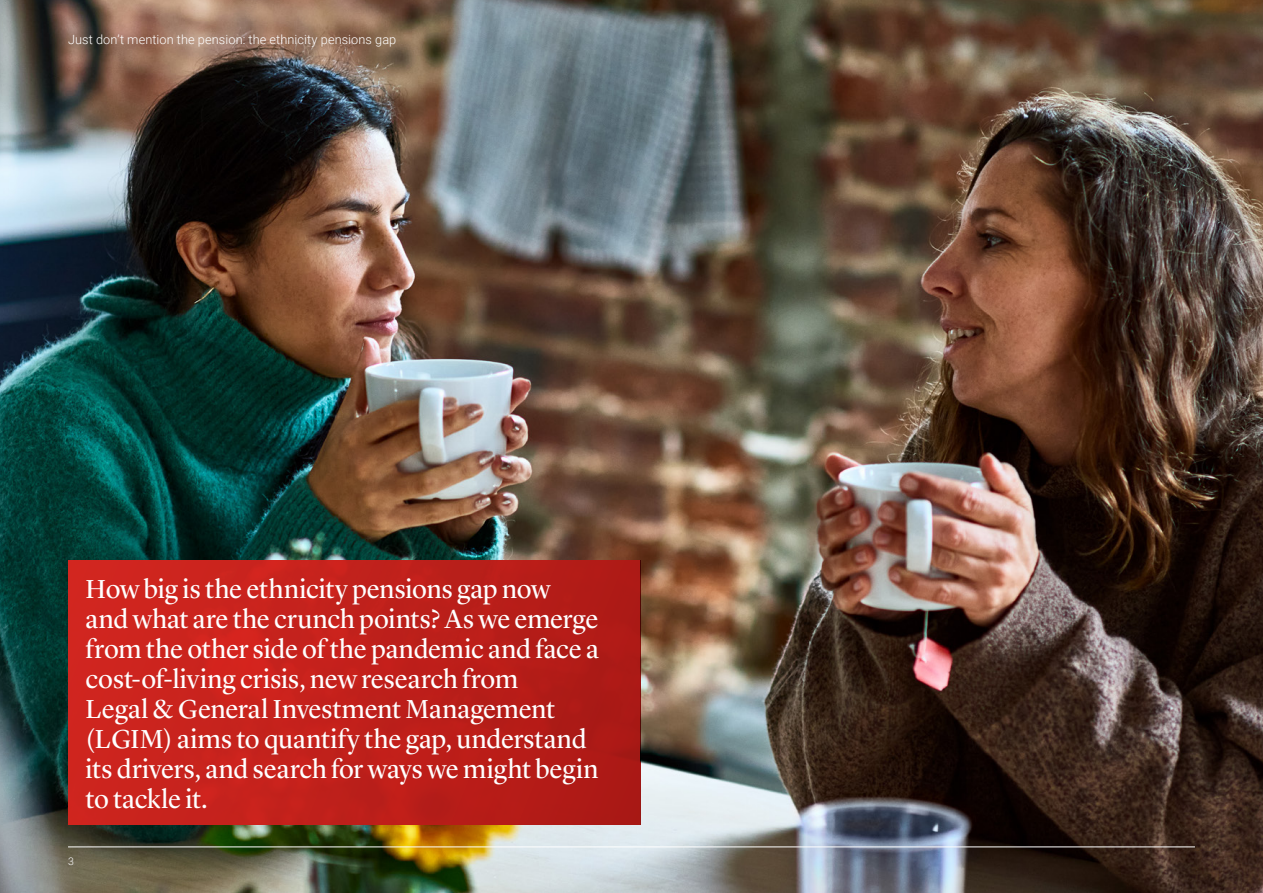
<style>
.page{position:relative;width:1263px;height:893px;background:#fff}
.page>*{position:absolute;margin:0;border:0;box-sizing:border-box;transform-origin:0 0}
.Burst-Quote{font:27px/30px "Lyon Display";letter-spacing:-.005em;color:#fff}
.t1{font:300 12.75px "Roboto";letter-spacing:.01em;color:#fff}
.Source{font:300 10.5px "Roboto";color:#fff}
</style>
<div class="page">
<img style="left:0;top:0;width:1263px;height:893px">
<div style="left:69px;top:560px;width:571px;height:265px;background:linear-gradient(to right,#d32620,#ae1a16)"></div>
<hr style="left:68px;top:846px;width:1127px;height:1px;background:#fff">
<p class="t1" style="left:68px;top:30px;width:330px">Just don’t mention the pension: the ethnicity pensions gap</p>
<p class="Burst-Quote" style="left:86px;top:572px;width:515px">How big is the ethnicity pensions gap now and what are the crunch points? As we emerge from the other side of the pandemic and face a cost-of-living crisis, new research from<br>Legal &amp; General Investment Management (LGIM) aims to quantify the gap, understand its drivers, and search for ways we might begin to tackle it.</p>
<p class="Source" style="left:68px;top:854px;width:7px">3</p>
</div>
